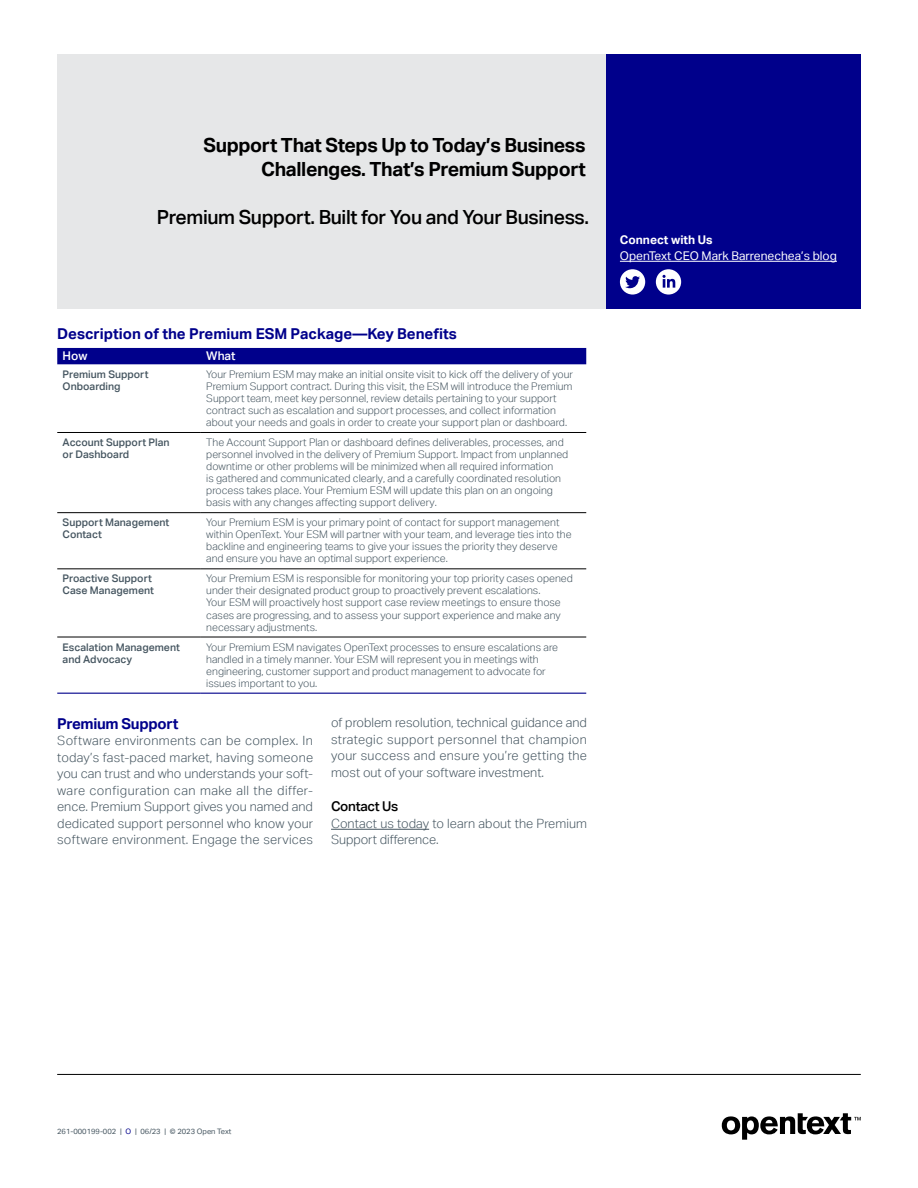
<style>
.page{position:relative;width:918px;height:1188px;background:#fff}
.page>*{position:absolute;margin:0;border:0;box-sizing:border-box;transform-origin:0 0}
.pull_quote_13_16-ali{font:700 19.5px/24px "Aktiv Grotesk";letter-spacing:-.02em;color:#000;text-align:right}
.pull_quote_13_16-ali-2{font:500 19.5px "Aktiv Grotesk";letter-spacing:-.02em;color:#000}
.t1{font:700 15px "Aktiv Grotesk";color:#00008b}
.t2{font:700 15px "Aktiv Grotesk";letter-spacing:-.02em;color:#00008b}
.t3{font:500 13.5px "Aktiv Grotesk";letter-spacing:-.02em;color:#000}
.body_8_5_11-grey{font:300 12.75px/16.5px "Aktiv Grotesk";letter-spacing:.005em;color:#455560;text-align:justify}
.Contact_8_9_5-regula{font:12px "Aktiv Grotesk";color:#fff}
.Contact_8_9_5-regula-2{font:700 12px "Aktiv Grotesk";color:#fff}
.table_header_8_9-med{font:500 12px "Aktiv Grotesk";color:#fff}
.table_entry_7_8_ligh{font:300 10.5px/12px "Aktiv Grotesk";color:#455560}
.table_subhead_7_8_me{font:500 10.5px/12px "Aktiv Grotesk";color:#455560}
.t4{font:7.5px "Aktiv Grotesk";color:#455560}
.s1{color:#00008b}
</style>
<div class="page">
<div style="left:57px;top:54px;width:550px;height:254px;background:#e6e7e8"></div>
<div style="left:57px;top:348px;width:529px;height:16px;background:#00008b"></div>
<hr style="left:57px;top:637px;width:144px;height:1px;background:#000">
<hr style="left:201px;top:637px;width:385px;height:1px;background:#000">
<hr style="left:57px;top:432px;width:144px;height:1px;background:#000">
<hr style="left:201px;top:432px;width:385px;height:1px;background:#000">
<hr style="left:57px;top:512px;width:144px;height:1px;background:#000">
<hr style="left:201px;top:512px;width:385px;height:1px;background:#000">
<hr style="left:57px;top:569px;width:144px;height:1px;background:#000">
<hr style="left:201px;top:569px;width:385px;height:1px;background:#000">
<hr style="left:57px;top:693px;width:144px;height:1px;background:#00008b">
<hr style="left:201px;top:693px;width:385px;height:1px;background:#00008b">
<hr style="left:331px;top:829px;width:98px;height:1px;background:#455560">
<hr style="left:57px;top:1074px;width:804px;height:1px;background:#000">
<svg style="left:722px;top:1113px;width:139px;height:27px"></svg>
<div style="left:606px;top:54px;width:255px;height:254px;background:#00008b"></div>
<hr style="left:620px;top:261px;width:217px;height:1px;background:#fff">
<div style="left:620px;top:269px;width:25px;height:26px;background:#fff;border-radius:50%"></div>
<svg style="left:625px;top:276px;width:15px;height:12px"></svg>
<div style="left:656px;top:269px;width:25px;height:26px;background:#fff;border-radius:50%"></div>
<svg style="left:663px;top:275px;width:12px;height:13px"></svg>
<p class="pull_quote_13_16-ali" style="left:204px;top:133px;width:384px">Support That Steps Up to Today’s Business<br>Challenges. That’s Premium Support</p>
<p class="pull_quote_13_16-ali-2" style="left:157px;top:205px;width:434px">Premium Support. Built for You and Your Business.</p>
<h2 class="t1" style="left:57px;top:324px;width:401px">Description of the Premium ESM Package—Key Benefits</h2>
<p class="table_header_8_9-med" style="left:63px;top:349px;width:26px">How</p>
<p class="table_header_8_9-med" style="left:206px;top:349px;width:31px">What</p>
<p class="table_subhead_7_8_me" style="left:63px;top:368px;width:87px">Premium Support<br>Onboarding</p>
<p class="table_entry_7_8_ligh" style="left:206px;top:368px;width:368px">Your Premium ESM may make an initial onsite visit to kick off the delivery of your Premium Support contract. During this visit, the ESM will introduce the Premium Support team, meet key personnel, review details pertaining to your support contract such as escalation and support processes, and collect information about your needs and goals in order to create your support plan or dashboard.</p>
<p class="table_subhead_7_8_me" style="left:63px;top:436px;width:108px">Account Support Plan or Dashboard</p>
<p class="table_entry_7_8_ligh" style="left:206px;top:436px;width:364px">The Account Support Plan or dashboard defines deliverables, processes, and personnel involved in the delivery of Premium Support. Impact from unplanned downtime or other problems will be minimized when all required information<br>is gathered and communicated clearly, and a carefully coordinated resolution process takes place. Your Premium ESM will update this plan on an ongoing basis with any changes affecting support delivery.</p>
<p class="table_subhead_7_8_me" style="left:63px;top:516px;width:108px">Support Management<br>Contact</p>
<p class="table_entry_7_8_ligh" style="left:206px;top:517px;width:367px">Your Premium ESM is your primary point of contact for support management within OpenText. Your ESM will partner with your team, and leverage ties into the backline and engineering teams to give your issues the priority they deserve and ensure you have an optimal support experience.</p>
<p class="table_subhead_7_8_me" style="left:63px;top:573px;width:93px">Proactive Support<br>Case Management</p>
<p class="table_entry_7_8_ligh" style="left:206px;top:573px;width:368px">Your Premium ESM is responsible for monitoring your top priority cases opened under their designated product group to proactively prevent escalations.<br>Your ESM will proactively host support case review meetings to ensure those cases are progressing, and to assess your support experience and make any necessary adjustments.</p>
<p class="table_subhead_7_8_me" style="left:63px;top:641px;width:119px">Escalation Management and Advocacy</p>
<p class="table_entry_7_8_ligh" style="left:206px;top:641px;width:353px">Your Premium ESM navigates OpenText processes to ensure escalations are handled in a timely manner. Your ESM will represent you in meetings with engineering, customer support and product management to advocate for issues important to you.</p>
<h2 class="t2" style="left:57px;top:714px;width:123px">Premium Support</h2>
<p class="body_8_5_11-grey" style="left:57px;top:732px;width:257px">Software environments can be complex. In today’s fast-paced market, having someone you can trust and who understands your soft&shy;ware configuration can make all the differ&shy;ence. Premium Support gives you named and dedicated support personnel who know your software environment. Engage the services</p>
<p class="body_8_5_11-grey" style="left:331px;top:714px;width:258px">of problem resolution, technical guidance and strategic support personnel that champion your success and ensure you’re getting the most out of your software investment.</p>
<h3 class="t3" style="left:331px;top:798px;width:69px">Contact Us</h3>
<p class="body_8_5_11-grey" style="left:331px;top:815px;width:257px">Contact us today to learn about the Premium<br>Support difference.</p>
<p class="Contact_8_9_5-regula-2" style="left:620px;top:232px;width:94px">Connect with Us</p>
<p class="Contact_8_9_5-regula" style="left:620px;top:248px;width:219px">OpenText CEO Mark Barrenechea’s blog</p>
<p class="t4" style="left:57px;top:1127px;width:176px">261-000199-002 | <span class="s1">O</span> | 06/23 | © 2023 Open Text</p>
</div>
